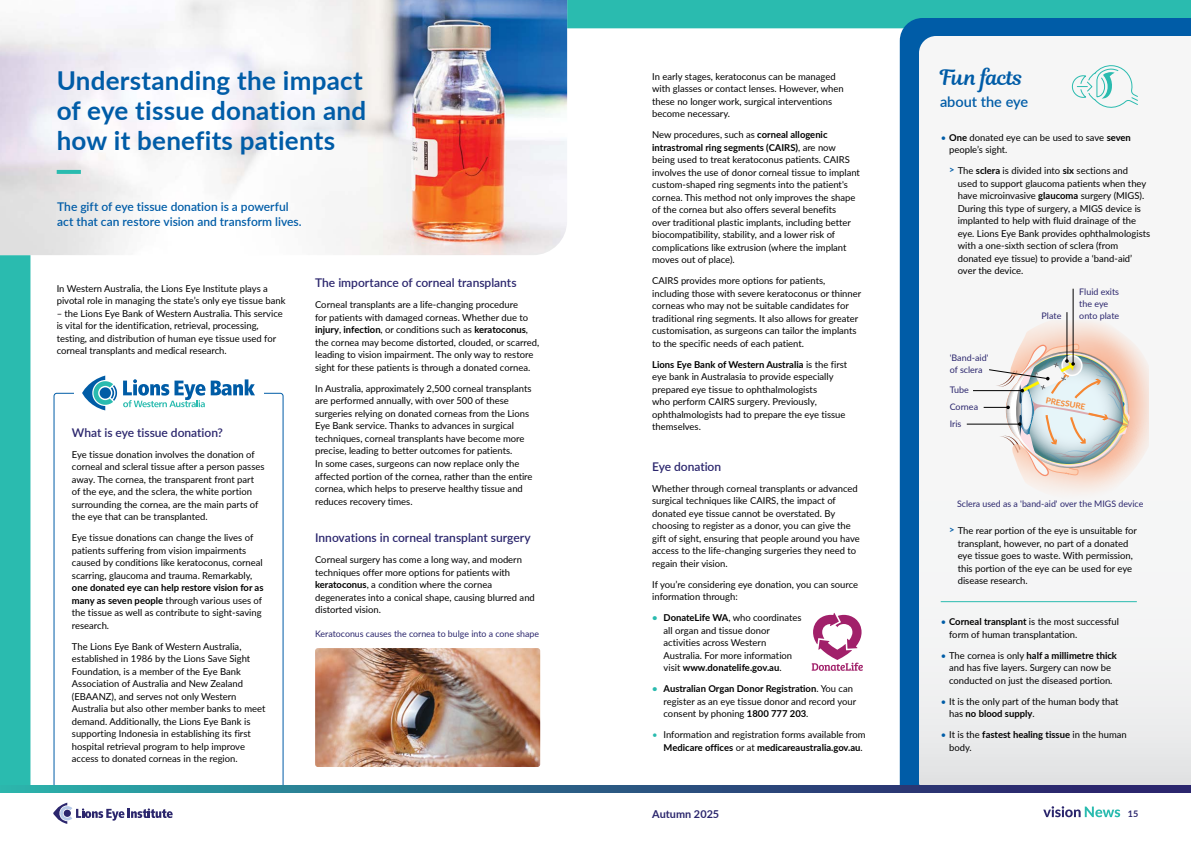
<style>
.page{position:relative;width:1191px;height:842px;background:#fff}
.page>*{position:absolute;margin:0;border:0;box-sizing:border-box;transform-origin:0 0}
.t1{font:700 26px/30px "Lato";letter-spacing:.01em;color:#005ca7}
.t2{font:21px "Magnolia Script";letter-spacing:-.005em;color:#005ca7}
.t3{font:600 14.4px "Lato";color:#005ca7}
.t4{font:600 12px "Lato";color:#2b266d}
.t5{font:600 12px/15px "Lato";color:#005ca7}
.t6{font:700 10.9px "Lato";color:#2b266d}
.t7{font:9.5px/12.5px "Lato";color:#000}
.t8{font:9px/12px "Lato";color:#2b266d}
.t9{font:700 9px "Lato";color:#2b266d}
.t10{font:700 8.2px "Lato";color:#f68631}
.s1{font-weight:700}
.s2{font-weight:700;color:#2abbaf}
.s3{color:#2abbaf}
.s4{color:#005ca7}
.s5{font-weight:700;color:#005ca7}
</style>
<div class="page">
<div style="left:0;top:0;width:1191px;height:789px;background:#2abbaf"></div>
<div style="left:30px;top:28px;width:869px;height:757px;background:#fff"></div>
<div style="left:899px;top:18px;width:292px;height:767px;background:#005ca7"></div>
<svg style="left:919px;top:36px;width:272px;height:749px;background:#f3f3f3"></svg>
<img style="left:0;top:0;width:567px;height:255px">
<svg style="left:57px;top:170px;width:24px;height:4px"></svg>
<img style="left:315px;top:648px;width:225px;height:119px">
<div style="left:74px;top:376px;width:189px;height:34px;background:#fff"></div>
<svg style="left:82px;top:376px;width:173px;height:34px"></svg>
<hr style="left:940px;top:601px;width:196px;height:1px;background:#2abbaf">
<svg style="left:1071px;top:65px;width:67px;height:47px;background:#daeeec"></svg>
<hr style="left:966px;top:424px;width:53px;height:1px;background:#000">
<hr style="left:973px;top:390px;width:49px;height:1px;background:#000">
<hr style="left:1072px;top:289px;width:1px;height:75px;background:#000">
<hr style="left:1066px;top:312px;width:1px;height:49px;background:#000">
<svg style="left:983px;top:320px;width:166px;height:179px;background:#e3dcd6"></svg>
<svg style="left:811px;top:613px;width:52px;height:58px;background:#d8a4c2"></svg>
<svg style="left:1043px;top:806px;width:77px;height:11px"></svg>
<svg style="left:0;top:785px;width:1191px;height:7px;background:#2a5f86"></svg>
<svg style="left:53px;top:803px;width:120px;height:21px"></svg>
<h1 class="t1" style="left:57px;top:64px;width:311px">Understanding the impact of eye tissue donation and how it benefits patients</h1>
<p class="t5" style="left:57px;top:199px;width:246px">The gift of eye tissue donation is a powerful act that can restore vision and transform lives.</p>
<p class="t7" style="left:57px;top:282px;width:230px">In Western Australia, the Lions Eye Institute plays a pivotal role in managing the state’s only eye tissue bank</p>
<p class="t7" style="left:57px;top:307px;width:228px">– the Lions Eye Bank of Western Australia. This service is vital for the identification, retrieval, processing, testing, and distribution of human eye tissue used for corneal transplants and medical research.</p>
<p class="t4" style="left:72px;top:424px;width:152px">What is eye tissue donation?</p>
<p class="t7" style="left:72px;top:448px;width:194px">Eye tissue donation involves the donation of corneal and scleral tissue after a person passes away. The cornea, the transparent front part of the eye, and the sclera, the white portion surrounding the cornea, are the main parts of the eye that can be transplanted.</p>
<p class="t7" style="left:72px;top:531px;width:192px">Eye tissue donations can change the lives of patients suffering from vision impairments caused by conditions like keratoconus, corneal scarring, glaucoma and trauma. Remarkably,</p>
<p class="t7" style="left:72px;top:581px;width:193px"><span class="s1">one donated eye can help restore vision for as many as seven people</span> through various uses of the tissue as well as contribute to sight-saving research.</p>
<p class="t7" style="left:72px;top:640px;width:195px">The Lions Eye Bank of Western Australia, established in 1986 by the Lions Save Sight Foundation, is a member of the Eye Bank Association of Australia and New Zealand (EBAANZ), and serves not only Western Australia but also other member banks to meet demand. Additionally, the Lions Eye Bank is supporting Indonesia in establishing its first hospital retrieval program to help improve access to donated corneas in the region.</p>
<p class="t4" style="left:315px;top:274px;width:203px">The importance of corneal transplants</p>
<p class="t7" style="left:315px;top:298px;width:226px">Corneal transplants are a life-changing procedure<br>for patients with damaged corneas. Whether due to <span class="s1">injury</span>, <span class="s1">infection</span>, or conditions such as <span class="s1">keratoconus</span>, the cornea may become distorted, clouded, or scarred, leading to vision impairment. The only way to restore sight for these patients is through a donated cornea.</p>
<p class="t7" style="left:315px;top:382px;width:219px">In Australia, approximately 2,500 corneal transplants are performed annually, with over 500 of these surgeries relying on donated corneas from the Lions Eye Bank service. Thanks to advances in surgical techniques, corneal transplants have become more precise, leading to better outcomes for patients.<br>In some cases, surgeons can now replace only the affected portion of the cornea, rather than the entire cornea, which helps to preserve healthy tissue and reduces recovery times.</p>
<p class="t4" style="left:315px;top:529px;width:217px">Innovations in corneal transplant surgery</p>
<p class="t7" style="left:315px;top:553px;width:221px">Corneal surgery has come a long way, and modern techniques offer more options for patients with <span class="s1">keratoconus</span>, a condition where the cornea degenerates into a conical shape, causing blurred and distorted vision.</p>
<p class="t8" style="left:315px;top:627px;width:225px">Keratoconus causes the cornea to bulge into a cone shape</p>
<p class="t7" style="left:652px;top:70px;width:193px">In early stages, keratoconus can be managed with glasses or contact lenses. However, when these no longer work, surgical interventions become necessary.</p>
<p class="t7" style="left:652px;top:128px;width:209px">New procedures, such as <span class="s1">corneal allogenic intrastromal ring segments (CAIRS)</span>, are now being used to treat keratoconus patients. CAIRS involves the use of donor corneal tissue to implant custom-shaped ring segments into the patient's cornea. This method not only improves the shape of the cornea but also offers several benefits<br>over traditional plastic implants, including better biocompatibility, stability, and a lower risk of complications like extrusion (where the implant moves out of place).</p>
<p class="t7" style="left:652px;top:274px;width:210px">CAIRS provides more options for patients, including those with severe keratoconus or thinner corneas who may not be suitable candidates for traditional ring segments. It also allows for greater customisation, as surgeons can tailor the implants to the specific needs of each patient.</p>
<p class="t7" style="left:652px;top:358px;width:196px"><span class="s1">Lions Eye Bank of Western Australia</span> is the first eye bank in Australasia to provide especially prepared eye tissue to ophthalmologists<br>who perform CAIRS surgery. Previously, ophthalmologists had to prepare the eye tissue themselves.</p>
<p class="t4" style="left:652px;top:458px;width:70px">Eye donation</p>
<p class="t7" style="left:652px;top:482px;width:209px">Whether through corneal transplants or advanced surgical techniques like CAIRS, the impact of donated eye tissue cannot be overstated. By choosing to register as a donor, you can give the gift of sight, ensuring that people around you have access to the life-changing surgeries they need to regain their vision.</p>
<p class="t7" style="left:652px;top:578px;width:207px">If you’re considering eye donation, you can source information through:</p>
<p class="t7" style="left:663px;top:611px;width:139px;text-indent:-11px"><span class="s2">•</span> <span class="s1">DonateLife WA</span>, who coordinates all organ and tissue donor activities across Western<br>Australia. For more information visit <span class="s1">www.donatelife.gov.au</span>.</p>
<p class="t7" style="left:663px;top:682px;width:194px;text-indent:-11px"><span class="s2">•</span> <span class="s1">Australian Organ Donor Registration</span>. You can register as an eye tissue donor and record your consent by phoning <span class="s1">1800 777 203</span>.</p>
<p class="t7" style="left:652px;top:728px;width:215px;text-align:right"><span class="s3">•</span> Information and registration forms available from<br><span class="s1">Medicare offices</span> or at <span class="s1">medicareaustralia.gov.au</span>.</p>
<h2 class="t2" style="left:940px;top:62px;width:84px">Fun facts</h2>
<h3 class="t3" style="left:940px;top:92px;width:90px">about the eye</h3>
<p class="t7" style="left:949px;top:131px;width:183px;text-indent:-8px"><span class="s4">•</span> <span class="s1">One</span> donated eye can be used to save <span class="s1">seven </span>people’s sight.</p>
<p class="t7" style="left:957px;top:164px;width:194px;text-indent:-9px"><span class="s5">&gt;</span> The <span class="s1">sclera</span> is divided into <span class="s1">six</span> sections and<br>used to support glaucoma patients when they have microinvasive <span class="s1">glaucoma</span> surgery (MIGS).<br>During this type of surgery, a MIGS device is implanted to help with fluid drainage of the eye. Lions Eye Bank provides ophthalmologists with a one-sixth section of sclera (from donated eye tissue) to provide a ‘band-aid’ over the device.</p>
<p class="t8" style="left:1079px;top:286px;width:41px">Fluid exits the eye</p>
<p class="t8" style="left:949px;top:351px;width:40px">'Band-aid' of sclera</p>
<p class="t8" style="left:949px;top:381px;width:30px;line-height:17px">Tube<br>Cornea</p>
<p class="t8" style="left:949px;top:417px;width:13px">Iris</p>
<p class="t8" style="left:1041px;top:310px;width:21px">Plate</p>
<p class="t8" style="left:1079px;top:310px;width:41px">onto plate</p>
<p class="t10" style="left:1047px;top:394px;width:42px;rotate:10deg">PRESSURE</p>
<p class="t8" style="left:957px;top:497px;width:188px">Sclera used as a 'band-aid' over the MIGS device</p>
<p class="t7" style="left:957px;top:524px;width:181px;text-indent:-9px"><span class="s5">&gt;</span> The rear portion of the eye is unsuitable for transplant, however, no part of a donated eye tissue goes to waste. With permission, this portion of the eye can be used for eye disease research.</p>
<p class="t7" style="left:949px;top:615px;width:171px;text-indent:-8px"><span class="s4">•</span> <span class="s1">Corneal transplant</span> is the most successful form of human transplantation.</p>
<p class="t7" style="left:940px;top:649px;width:178px;text-align:center"><span class="s4">•</span> The cornea is only <span class="s1">half a millimetre thick </span>and has five layers. Surgery can now be conducted on just the diseased portion.</p>
<p class="t7" style="left:949px;top:695px;width:171px;text-indent:-8px"><span class="s4">•</span> It is the only part of the human body that has <span class="s1">no blood supply</span>.</p>
<p class="t7" style="left:949px;top:728px;width:179px;text-indent:-8px"><span class="s4">•</span> It is the <span class="s1">fastest healing tissue</span> in the human body.</p>
<p class="t6" style="left:652px;top:806px;width:69px">Autumn 2025</p>
<p class="t9" style="left:1127px;top:807px;width:12px">15</p>
</div>
